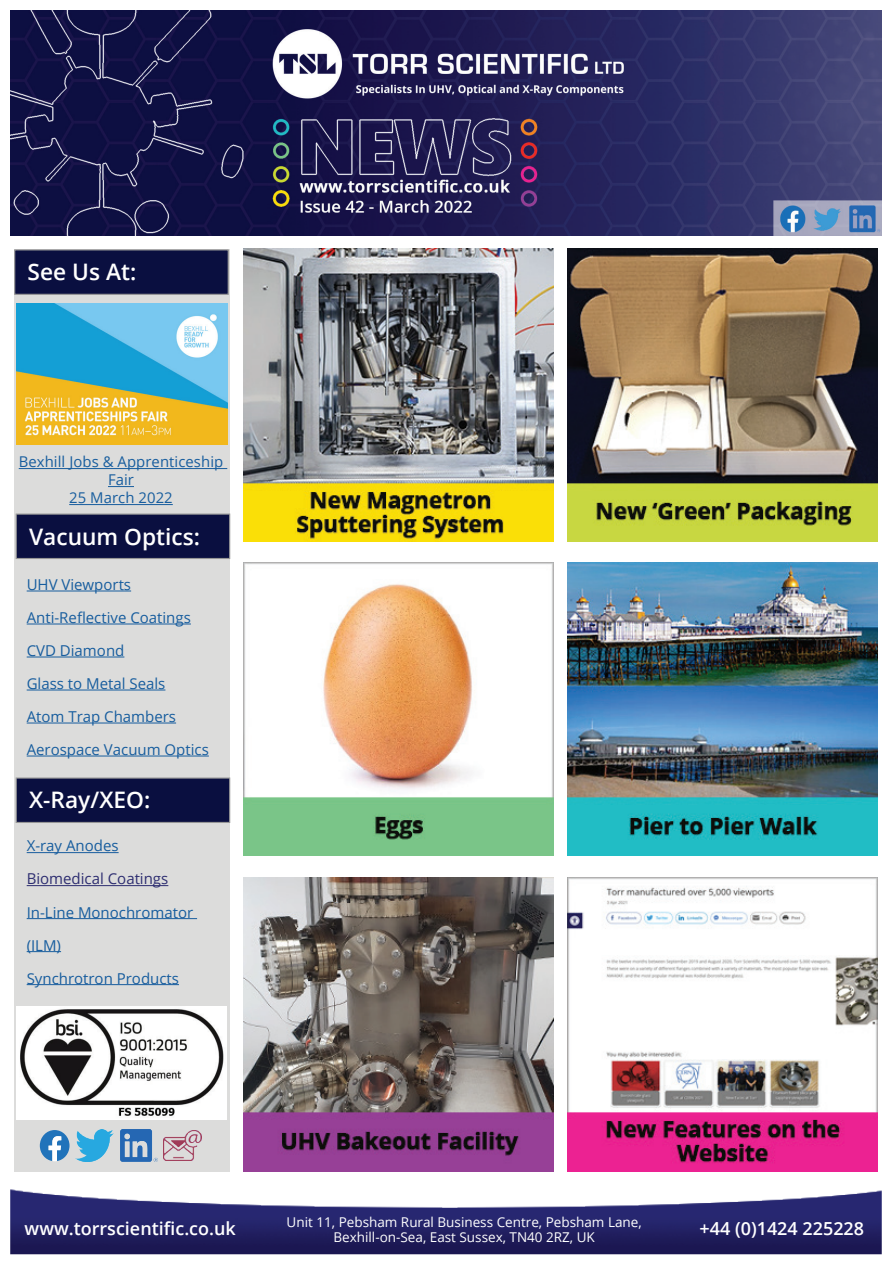
<style>
.page{position:relative;width:893px;height:1263px;background:#fff}
.page>*{position:absolute;margin:0;border:0;box-sizing:border-box;transform-origin:0 0}
.t1{font:600 22.8px "Open Sans";color:#fff}
.t2{font:600 18px "Open Sans";color:#fff}
.t3{font:15px "Open Sans";color:#175d9e}
.t4{font:15px "Open Sans";color:#2d2d70}
.t5{font:14.85px/18px "Open Sans";letter-spacing:.005em;color:#175d9e;text-align:center}
.t6{font:13.5px/15px "Open Sans";color:#fff;text-align:center}
</style>
<div class="page">
<img style="left:10px;top:10px;width:871px;height:225px">
<img style="left:10px;top:1189px;width:872px;height:66px">
<div style="left:14px;top:249px;width:215px;height:923px;background:#dcdcdb"></div>
<hr style="left:19px;top:468px;width:208px;height:1px;background:#175d9e">
<svg style="left:108px;top:486px;width:26px;height:1px"></svg>
<hr style="left:69px;top:504px;width:104px;height:1px;background:#175d9e">
<img style="left:243px;top:248px;width:310px;height:294px">
<img style="left:568px;top:248px;width:310px;height:294px">
<img style="left:243px;top:562px;width:310px;height:294px">
<img style="left:568px;top:562px;width:310px;height:294px">
<img style="left:243px;top:878px;width:310px;height:293px">
<img style="left:568px;top:878px;width:310px;height:293px">
<img style="left:16px;top:1007px;width:211px;height:112px">
<div style="left:14px;top:249px;width:215px;height:46px;background:#0a0f40;border:1px solid #969696"></div>
<div style="left:16px;top:513px;width:214px;height:46px;background:#0a0f40;border:1px solid #969696"></div>
<div style="left:16px;top:777px;width:214px;height:46px;background:#0a0f40;border:1px solid #969696"></div>
<hr style="left:27px;top:591px;width:104px;height:1px;background:#175d9e">
<hr style="left:27px;top:624px;width:164px;height:1px;background:#175d9e">
<hr style="left:27px;top:657px;width:97px;height:1px;background:#175d9e">
<hr style="left:27px;top:690px;width:138px;height:1px;background:#175d9e">
<hr style="left:27px;top:723px;width:149px;height:1px;background:#175d9e">
<hr style="left:27px;top:756px;width:182px;height:1px;background:#175d9e">
<hr style="left:27px;top:852px;width:92px;height:1px;background:#175d9e">
<hr style="left:27px;top:885px;width:141px;height:1px;background:#2d2d70">
<hr style="left:27px;top:918px;width:170px;height:1px;background:#175d9e">
<hr style="left:27px;top:951px;width:34px;height:1px;background:#175d9e">
<hr style="left:27px;top:984px;width:152px;height:1px;background:#175d9e">
<img style="left:16px;top:303px;width:212px;height:141px">
<img style="left:75px;top:1130px;width:39px;height:31px">
<svg style="left:40px;top:1130px;width:30px;height:31px"></svg>
<img style="left:121px;top:1130px;width:36px;height:31px">
<img style="left:163px;top:1130px;width:38px;height:31px">
<h1 class="t1" style="left:28px;top:256px;width:110px">See Us At:</h1>
<p class="t5" style="left:19px;top:453px;width:206px">Bexhill Jobs &amp; Apprenticeship<br>Fair<br>25 March 2022</p>
<h1 class="t1" style="left:29px;top:521px;width:173px">Vacuum Optics:</h1>
<p class="t3" style="left:27px;top:574px;width:106px">UHV Viewports</p>
<p class="t3" style="left:27px;top:607px;width:166px">Anti-Reflective Coatings</p>
<p class="t3" style="left:27px;top:640px;width:99px">CVD Diamond</p>
<p class="t3" style="left:27px;top:673px;width:140px">Glass to Metal Seals</p>
<p class="t3" style="left:27px;top:706px;width:151px">Atom Trap Chambers</p>
<p class="t3" style="left:27px;top:739px;width:184px">Aerospace Vacuum Optics</p>
<h1 class="t1" style="left:29px;top:784px;width:123px">X-Ray/XEO:</h1>
<p class="t3" style="left:27px;top:836px;width:93px">X-ray Anodes</p>
<p class="t4" style="left:27px;top:869px;width:143px">Biomedical Coatings</p>
<p class="t3" style="left:27px;top:902px;width:168px">In-Line Monochromator</p>
<p class="t3" style="left:27px;top:935px;width:36px">(ILM)</p>
<p class="t3" style="left:27px;top:968px;width:154px">Synchrotron Products</p>
<p class="t6" style="left:287px;top:1214px;width:357px">Unit 11, Pebsham Rural Business Centre, Pebsham Lane,<br>Bexhill-on-Sea, East Sussex, TN40 2RZ, UK</p>
<p class="t2" style="left:25px;top:1216px;width:213px">www.torrscientific.co.uk</p>
<p class="t2" style="left:699px;top:1216px;width:166px">+44 (0)1424 225228</p>
</div>
